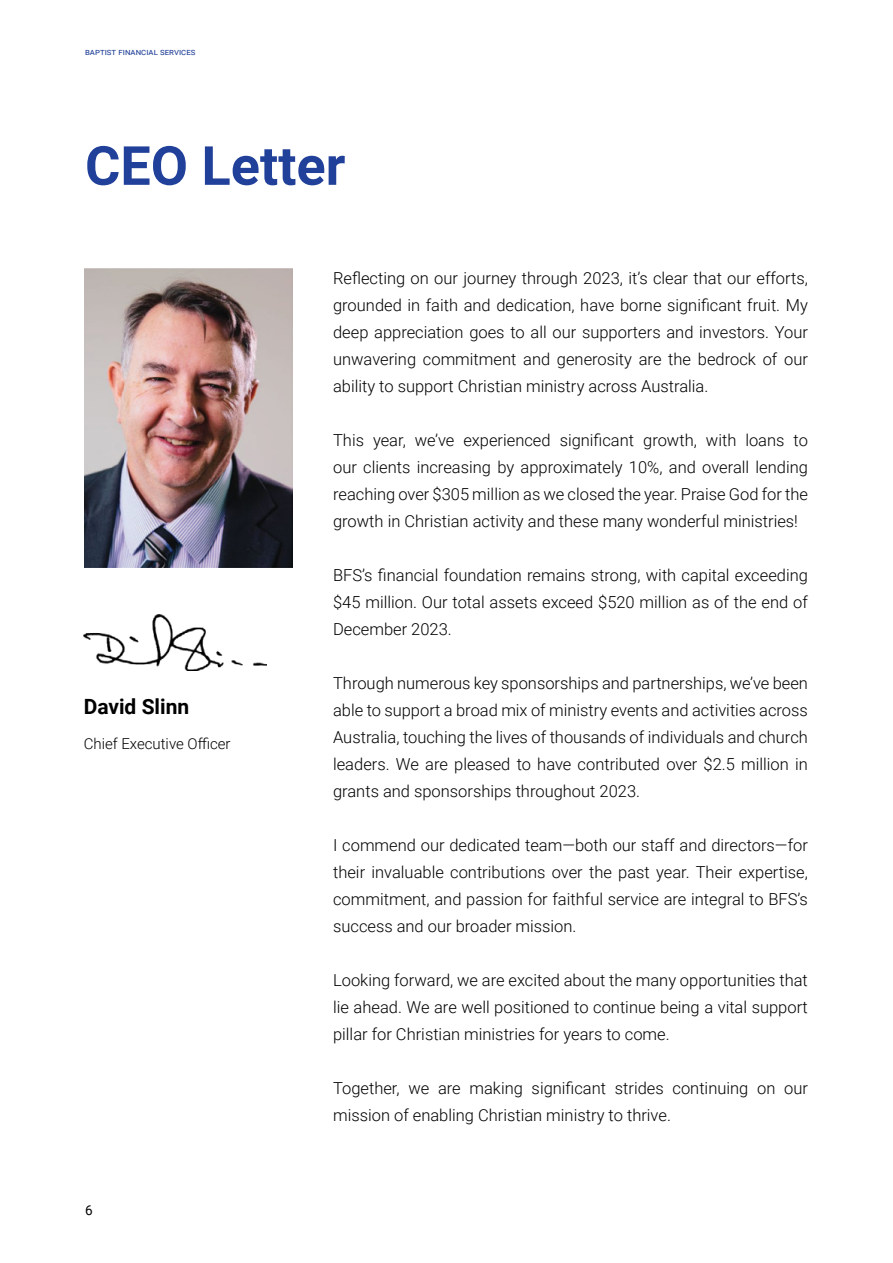
<style>
.page{position:relative;width:893px;height:1263px;background:#fff}
.page>*{position:absolute;margin:0;border:0;box-sizing:border-box;transform-origin:0 0}
.t1{font:700 54px "Roboto";color:#21409a}
.t2{font:700 21px "Roboto";color:#000}
.t3{font:300 16.5px/27px "Roboto";color:#000;text-align:justify}
.t4{font:300 15px "Roboto";color:#000}
.t5{font:13.5px "Roboto";color:#000}
.t6{font:9px "Roboto";letter-spacing:.005em;color:#21409a}
</style>
<div class="page">
<img style="left:84px;top:614px;width:183px;height:56px">
<img style="left:84px;top:269px;width:209px;height:298px">
<p class="t6" style="left:85px;top:45px;width:112px">Baptist Financial Services</p>
<h1 class="t1" style="left:85px;top:128px;width:262px">CEO Letter</h1>
<p class="t2" style="left:84px;top:692px;width:107px">David Slinn</p>
<p class="t4" style="left:84px;top:734px;width:148px">Chief Executive Officer</p>
<p class="t5" style="left:85px;top:1201px;width:9px">6</p>
<p class="t3" style="left:333px;top:264px;width:476px">Reflecting on our journey through 2023, it’s clear that our efforts, grounded in faith and dedication, have borne significant fruit. My deep appreciation goes to all our supporters and investors. Your unwavering commitment and generosity are the bedrock of our ability to support Christian ministry across Australia.</p>
<p class="t3" style="left:333px;top:426px;width:476px">This year, we’ve experienced significant growth, with loans to our clients increasing by approximately 10%, and overall lending reaching over $305 million as we closed the year. Praise God for the growth in Christian activity and these many wonderful ministries!</p>
<p class="t3" style="left:333px;top:561px;width:476px">BFS’s financial foundation remains strong, with capital exceeding $45 million. Our total assets exceed $520 million as of the end of December 2023.</p>
<p class="t3" style="left:333px;top:669px;width:476px">Through numerous key sponsorships and partnerships, we’ve been able to support a broad mix of ministry events and activities across Australia, touching the lives of thousands of individuals and church leaders. We are pleased to have contributed over $2.5 million in grants and sponsorships throughout 2023.</p>
<p class="t3" style="left:333px;top:831px;width:476px">I commend our dedicated team—both our staff and directors—for their invaluable contributions over the past year. Their expertise, commitment, and passion for faithful service are integral to BFS’s success and our broader mission.</p>
<p class="t3" style="left:333px;top:966px;width:476px">Looking forward, we are excited about the many opportunities that lie ahead. We are well positioned to continue being a vital support pillar for Christian ministries for years to come.</p>
<p class="t3" style="left:333px;top:1074px;width:476px">Together, we are making significant strides continuing on our mission of enabling Christian ministry to thrive.</p>
</div>
